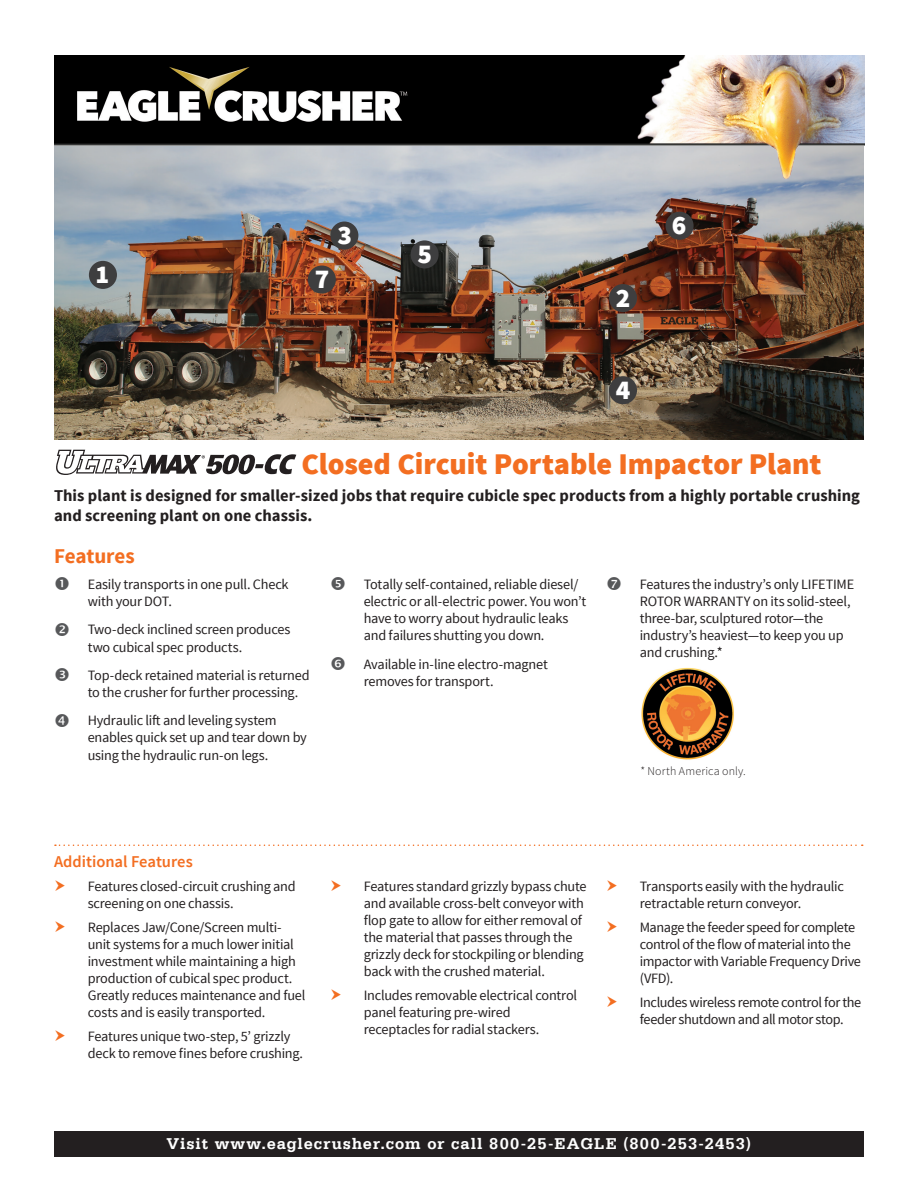
<style>
.page{position:relative;width:918px;height:1188px;background:#fff}
.page>*{position:absolute;margin:0;border:0;box-sizing:border-box;transform-origin:0 0}
.t1{font:900 30px "Source Sans Pro";color:#f36e21}
.t2{font:900 27px "Source Sans Pro";color:#fff}
.t3{font:900 25.5px "Source Sans Pro";color:#fff}
.t4{font:700 21px "Source Sans Pro";letter-spacing:-.005em;color:#f36e21}
.into_text{font:700 16.5px/19.8px "Source Sans Pro";color:#231f20}
.t5{font:700 16.5px "Serifa";letter-spacing:.065em;color:#fff}
.t6{font:600 16.5px "Source Sans Pro";letter-spacing:-.005em;color:#f36e21}
.detail_text_w_number{font:14.25px/17.1px "Source Sans Pro";letter-spacing:-.015em;color:#231f20}
.t7{font:300 12px "Source Sans Pro";letter-spacing:.015em;color:#231f20}
</style>
<div class="page">
<img style="left:55px;top:184px;width:809px;height:256px">
<div style="left:89px;top:261px;width:28px;height:28px;background:#3e3e3f;border-radius:50%"></div>
<div style="left:609px;top:284px;width:28px;height:28px;background:#3e3e3f;border-radius:50%"></div>
<div style="left:666px;top:212px;width:28px;height:28px;background:#3e3e3f;border-radius:50%"></div>
<div style="left:308px;top:266px;width:28px;height:28px;background:#3e3e3f;border-radius:50%"></div>
<div style="left:330px;top:222px;width:28px;height:28px;background:#3e3e3f;border-radius:50%"></div>
<div style="left:609px;top:376px;width:28px;height:28px;background:#3e3e3f;border-radius:50%"></div>
<div style="left:411px;top:240px;width:28px;height:28px;background:#3e3e3f;border-radius:50%"></div>
<svg style="left:55px;top:845px;width:808px;height:1px"></svg>
<img style="left:641px;top:667px;width:93px;height:93px">
<div style="left:54px;top:1131px;width:810px;height:26px;background:#231f20"></div>
<img style="left:55px;top:56px;width:809px;height:128px">
<svg style="left:56px;top:450px;width:240px;height:25px"></svg>
<p class="t3" style="left:96px;top:258px;width:15px">1</p>
<p class="t2" style="left:337px;top:217px;width:16px">3</p>
<p class="t2" style="left:315px;top:262px;width:16px">7</p>
<p class="t2" style="left:418px;top:237px;width:16px">5</p>
<p class="t2" style="left:616px;top:280px;width:16px">2</p>
<p class="t2" style="left:616px;top:372px;width:16px">4</p>
<p class="t2" style="left:672px;top:207px;width:16px">6</p>
<h1 class="t1" style="left:302px;top:445px;width:522px">Closed Circuit Portable Impactor Plant</h1>
<p class="into_text" style="left:54px;top:486px;width:808px">This plant is designed for smaller-sized jobs that require cubicle spec products from a highly portable crushing and screening plant on one chassis.</p>
<h2 class="t4" style="left:54px;top:542px;width:82px">Features</h2>
<p class="detail_text_w_number" style="left:88px;top:576px;width:202px">Easily transports in one pull. Check with your DOT.</p>
<p class="detail_text_w_number" style="left:88px;top:621px;width:204px">Two-deck inclined screen produces two cubical spec products.</p>
<p class="detail_text_w_number" style="left:88px;top:667px;width:224px">Top-deck retained material is returned to the crusher for further processing.</p>
<p class="detail_text_w_number" style="left:88px;top:712px;width:221px">Hydraulic lift and leveling system enables quick set up and tear down by using the hydraulic run-on legs.</p>
<h3 class="t6" style="left:54px;top:851px;width:140px">Additional Features</h3>
<p class="detail_text_w_number" style="left:88px;top:878px;width:210px">Features closed-circuit crushing and screening on one chassis.</p>
<p class="detail_text_w_number" style="left:88px;top:918px;width:219px">Replaces Jaw/Cone/Screen multi&shy;unit systems for a much lower initial investment while maintaining a high production of cubical spec product.<br>Greatly reduces maintenance and fuel costs and is easily transported.</p>
<p class="detail_text_w_number" style="left:88px;top:1028px;width:217px">Features unique two-step, 5’ grizzly deck to remove fines before crushing.</p>
<p class="detail_text_w_number" style="left:364px;top:576px;width:224px">Totally self-contained, reliable diesel/ electric or all-electric power. You won’t have to worry about hydraulic leaks and failures shutting you down.</p>
<p class="detail_text_w_number" style="left:364px;top:656px;width:186px">Available in-line electro-magnet removes for transport.</p>
<p class="detail_text_w_number" style="left:364px;top:878px;width:224px">Features standard grizzly bypass chute and available cross-belt conveyor with flop gate to allow for either removal of the material that passes through the grizzly deck for stockpiling or blending back with the crushed material.</p>
<p class="detail_text_w_number" style="left:364px;top:987px;width:215px">Includes removable electrical control panel featuring pre-wired receptacles for radial stackers.</p>
<p class="detail_text_w_number" style="left:640px;top:576px;width:216px">Features the industry’s only LIFETIME<br>ROTOR WARRANTY on its solid-steel, three-bar, sculptured rotor—the industry’s heaviest—to keep you up and crushing.*</p>
<p class="t7" style="left:640px;top:764px;width:107px">* North America only.</p>
<p class="detail_text_w_number" style="left:640px;top:878px;width:206px">Transports easily with the hydraulic retractable return conveyor.</p>
<p class="detail_text_w_number" style="left:640px;top:918px;width:223px">Manage the feeder speed for complete control of the flow of material into the impactor with Variable Frequency Drive (VFD).</p>
<p class="detail_text_w_number" style="left:640px;top:994px;width:223px">Includes wireless remote control for the feeder shutdown and all motor stop.</p>
<p class="t5" style="left:167px;top:1132px;width:586px">Visit www.eaglecrusher.com or call 800-25-EAGLE (800-253-2453)</p>
<p class="t5" style="left:167px;top:1134px;width:586px">Visit www.eaglecrusher.com or call 800-25-EAGLE (800-253-2453)</p>
</div>
